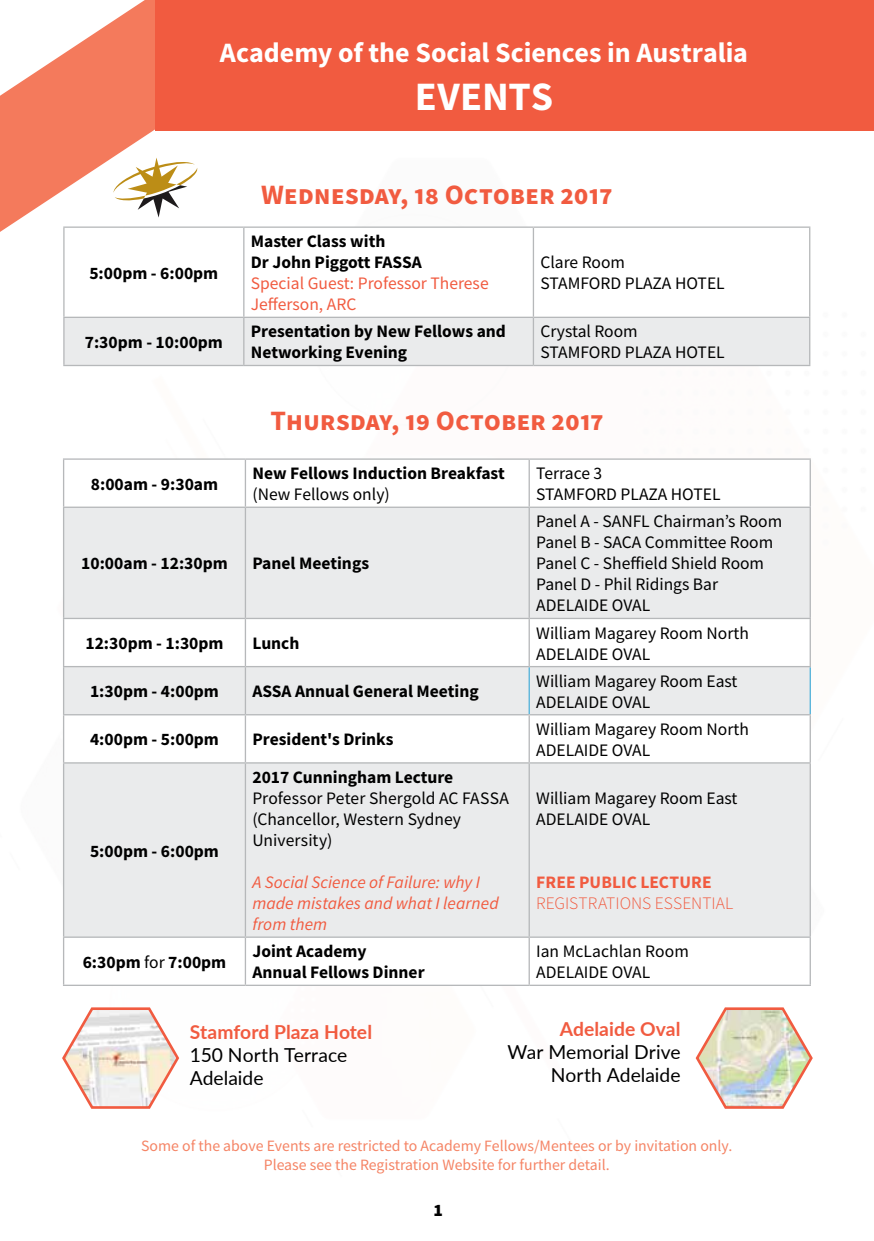
<style>
.page{position:relative;width:874px;height:1241px;background:#fff}
.page>*{position:absolute;margin:0;border:0;box-sizing:border-box;transform-origin:0 0}
.t1{font:700 40.25px "Source Sans Pro";letter-spacing:-.005em;color:#fff}
.t2{font:700 28px "Source Sans Pro";letter-spacing:-.005em;color:#f15b40}
.t3{font:700 28px "Source Sans Pro";letter-spacing:.005em;color:#fff}
.t4{font:19.25px/23.1px "Lato";letter-spacing:.005em;color:#000;text-align:right}
.t5{font:700 19.25px "Lato";letter-spacing:.005em;color:#f15b40}
.t6{font:17.5px/21px "Source Sans Pro";color:#000}
.t7{font:700 17.5px/21px "Source Sans Pro";color:#000}
.t8{font:italic 17.5px/21px "Source Sans Pro";color:#f15b40}
.t9{font:17.5px/21px "Source Sans Pro";color:#f15b40}
.t10{font:300 17.5px "Source Sans Pro";color:#f15b40}
.t11{font:700 17.5px "Source Sans Pro";letter-spacing:.01em;color:#f15b40}
.t12{font:900 17.5px "Source Sans Pro";color:#000}
.t13{font:15.75px/18.9px "Source Sans Pro";color:#f58465;text-align:center}
.s1{font-weight:400}
</style>
<div class="page">
<svg style="left:0;top:0;width:156px;height:367px"></svg>
<div style="left:155px;top:0;width:718px;height:131px;background:#f15b40"></div>
<svg style="left:65px;top:228px;width:180px;height:88px"></svg>
<div style="left:65px;top:318px;width:743px;height:47px;background:#eaebec"></div>
<hr style="left:244px;top:226px;width:289px;height:2px;background:#b6b8ba">
<hr style="left:533px;top:226px;width:277px;height:2px;background:#b6b8ba">
<hr style="left:532px;top:228px;width:2px;height:88px;background:#b6b8ba">
<hr style="left:808px;top:228px;width:2px;height:88px;background:#b6b8ba">
<hr style="left:63px;top:226px;width:181px;height:2px;background:#b6b8ba">
<hr style="left:63px;top:228px;width:2px;height:88px;background:#b6b8ba">
<hr style="left:243px;top:228px;width:1px;height:88px;background:#b6b8ba">
<hr style="left:63px;top:316px;width:181px;height:2px;background:#b6b8ba">
<hr style="left:63px;top:318px;width:2px;height:47px;background:#b6b8ba">
<hr style="left:244px;top:316px;width:289px;height:2px;background:#b6b8ba">
<hr style="left:243px;top:318px;width:1px;height:47px;background:#b6b8ba">
<hr style="left:533px;top:316px;width:277px;height:2px;background:#b6b8ba">
<hr style="left:532px;top:318px;width:2px;height:47px;background:#b6b8ba">
<hr style="left:808px;top:318px;width:2px;height:47px;background:#b6b8ba">
<hr style="left:63px;top:365px;width:181px;height:1px;background:#b6b8ba">
<hr style="left:244px;top:365px;width:289px;height:1px;background:#b6b8ba">
<hr style="left:533px;top:365px;width:277px;height:1px;background:#b6b8ba">
<svg style="left:113px;top:157px;width:85px;height:60px"></svg>
<svg style="left:246px;top:459px;width:563px;height:47px"></svg>
<svg style="left:64px;top:508px;width:745px;height:428px;fill:#eaebec"></svg>
<hr style="left:245px;top:458px;width:284px;height:1px;background:#b6b8ba">
<hr style="left:529px;top:458px;width:281px;height:1px;background:#b6b8ba">
<hr style="left:528px;top:459px;width:1px;height:47px;background:#b6b8ba">
<hr style="left:809px;top:459px;width:1px;height:47px;background:#b6b8ba">
<hr style="left:245px;top:506px;width:284px;height:2px;background:#b6b8ba">
<hr style="left:529px;top:506px;width:281px;height:2px;background:#b6b8ba">
<hr style="left:528px;top:508px;width:1px;height:109px;background:#b6b8ba">
<hr style="left:809px;top:508px;width:1px;height:109px;background:#b6b8ba">
<hr style="left:63px;top:458px;width:182px;height:1px;background:#b6b8ba">
<hr style="left:63px;top:459px;width:1px;height:47px;background:#b6b8ba">
<hr style="left:245px;top:459px;width:1px;height:47px;background:#b6b8ba">
<hr style="left:63px;top:506px;width:182px;height:2px;background:#b6b8ba">
<hr style="left:63px;top:508px;width:1px;height:109px;background:#b6b8ba">
<hr style="left:245px;top:508px;width:1px;height:109px;background:#b6b8ba">
<hr style="left:63px;top:667px;width:1px;height:47px;background:#b6b8ba">
<hr style="left:245px;top:667px;width:1px;height:47px;background:#b6b8ba">
<hr style="left:528px;top:667px;width:1px;height:47px;background:#53b2da">
<hr style="left:809px;top:667px;width:1px;height:47px;background:#53b2da">
<hr style="left:63px;top:714px;width:182px;height:1px;background:#b6b8ba">
<hr style="left:63px;top:715px;width:1px;height:47px;background:#b6b8ba">
<hr style="left:245px;top:714px;width:284px;height:1px;background:#b6b8ba">
<hr style="left:245px;top:715px;width:1px;height:47px;background:#b6b8ba">
<hr style="left:529px;top:714px;width:281px;height:1px;background:#b6b8ba">
<hr style="left:528px;top:715px;width:1px;height:47px;background:#b6b8ba">
<hr style="left:809px;top:715px;width:1px;height:47px;background:#b6b8ba">
<hr style="left:63px;top:617px;width:182px;height:2px;background:#b6b8ba">
<hr style="left:63px;top:619px;width:1px;height:47px;background:#b6b8ba">
<hr style="left:245px;top:617px;width:284px;height:2px;background:#b6b8ba">
<hr style="left:245px;top:619px;width:1px;height:47px;background:#b6b8ba">
<hr style="left:529px;top:617px;width:281px;height:2px;background:#b6b8ba">
<hr style="left:528px;top:619px;width:1px;height:47px;background:#b6b8ba">
<hr style="left:809px;top:619px;width:1px;height:47px;background:#b6b8ba">
<hr style="left:63px;top:666px;width:182px;height:1px;background:#b6b8ba">
<hr style="left:245px;top:666px;width:284px;height:1px;background:#b6b8ba">
<hr style="left:529px;top:666px;width:281px;height:1px;background:#b6b8ba">
<hr style="left:63px;top:762px;width:182px;height:1px;background:#b6b8ba">
<hr style="left:63px;top:763px;width:1px;height:173px;background:#b6b8ba">
<hr style="left:245px;top:762px;width:284px;height:1px;background:#b6b8ba">
<hr style="left:245px;top:763px;width:1px;height:173px;background:#b6b8ba">
<hr style="left:529px;top:762px;width:281px;height:1px;background:#b6b8ba">
<hr style="left:528px;top:763px;width:1px;height:173px;background:#b6b8ba">
<hr style="left:809px;top:763px;width:1px;height:173px;background:#b6b8ba">
<hr style="left:63px;top:936px;width:182px;height:1px;background:#b6b8ba">
<hr style="left:63px;top:937px;width:1px;height:47px;background:#b6b8ba">
<hr style="left:245px;top:936px;width:284px;height:1px;background:#b6b8ba">
<hr style="left:245px;top:937px;width:1px;height:47px;background:#b6b8ba">
<hr style="left:529px;top:936px;width:281px;height:1px;background:#b6b8ba">
<hr style="left:528px;top:937px;width:1px;height:47px;background:#b6b8ba">
<hr style="left:809px;top:937px;width:1px;height:47px;background:#b6b8ba">
<hr style="left:63px;top:984px;width:182px;height:1px;background:#b6b8ba">
<hr style="left:245px;top:984px;width:284px;height:1px;background:#b6b8ba">
<hr style="left:529px;top:984px;width:281px;height:1px;background:#b6b8ba">
<svg style="left:695px;top:1007px;width:118px;height:102px"></svg>
<svg style="left:62px;top:1007px;width:118px;height:102px"></svg>
<h2 class="t3" style="left:220px;top:33px;width:529px">Academy of the Social Sciences in Australia</h2>
<h1 class="t1" style="left:414px;top:69px;width:140px">EVENTS</h1>
<p class="t7" style="left:89px;top:262px;width:130px">5:00pm - 6:00pm</p>
<h2 class="t2" style="left:261px;top:176px;width:352px">Wednesday, 18 October 2017</h2>
<p class="t7" style="left:251px;top:231px;width:172px">Master Class with<br>Dr John Piggott FASSA</p>
<p class="t9" style="left:251px;top:273px;width:239px">Special Guest: Professor Therese<br>Jefferson, ARC</p>
<p class="t6" style="left:540px;top:252px;width:186px">Clare Room<br>STAMFORD PLAZA HOTEL</p>
<p class="t7" style="left:85px;top:331px;width:140px">7:30pm - 10:00pm</p>
<p class="t7" style="left:251px;top:321px;width:256px">Presentation by New Fellows and<br>Networking Evening</p>
<p class="t6" style="left:540px;top:321px;width:186px">Crystal Room<br>STAMFORD PLAZA HOTEL</p>
<p class="t7" style="left:91px;top:473px;width:129px">8:00am - 9:30am</p>
<h2 class="t2" style="left:270px;top:402px;width:334px">Thursday, 19 October 2017</h2>
<p class="t7" style="left:252px;top:462px;width:254px">New Fellows Induction Breakfast</p>
<p class="t6" style="left:252px;top:484px;width:139px">(New Fellows only)</p>
<p class="t6" style="left:536px;top:463px;width:186px">Terrace 3<br>STAMFORD PLAZA HOTEL</p>
<p class="t7" style="left:81px;top:552px;width:148px">10:00am - 12:30pm</p>
<p class="t7" style="left:252px;top:552px;width:118px">Panel Meetings</p>
<p class="t6" style="left:536px;top:511px;width:247px">Panel A - SANFL Chairman’s Room<br>Panel B - SACA Committee Room<br>Panel C - Sheffield Shield Room<br>Panel D - Phil Ridings Bar<br>ADELAIDE OVAL</p>
<p class="t7" style="left:85px;top:632px;width:140px">12:30pm - 1:30pm</p>
<p class="t7" style="left:252px;top:632px;width:49px">Lunch</p>
<p class="t6" style="left:536px;top:622px;width:214px">William Magarey Room North<br>ADELAIDE OVAL</p>
<p class="t7" style="left:90px;top:680px;width:130px">1:30pm - 4:00pm</p>
<p class="t7" style="left:252px;top:680px;width:228px">ASSA Annual General Meeting</p>
<p class="t6" style="left:536px;top:670px;width:203px">William Magarey Room East<br>ADELAIDE OVAL</p>
<p class="t7" style="left:90px;top:728px;width:130px">4:00pm - 5:00pm</p>
<p class="t7" style="left:252px;top:728px;width:143px">President's Drinks</p>
<p class="t6" style="left:536px;top:718px;width:214px">William Magarey Room North<br>ADELAIDE OVAL</p>
<p class="t7" style="left:90px;top:839px;width:130px">5:00pm - 6:00pm</p>
<p class="t7" style="left:252px;top:766px;width:202px">2017 Cunningham Lecture</p>
<p class="t6" style="left:252px;top:787px;width:258px">Professor Peter Shergold AC FASSA (Chancellor, Western Sydney<br>University)</p>
<p class="t8" style="left:252px;top:871px;width:248px">A Social Science of Failure: why I made mistakes and what I learned from them</p>
<p class="t6" style="left:536px;top:787px;width:203px">William Magarey Room East<br>ADELAIDE OVAL</p>
<p class="t11" style="left:536px;top:870px;width:177px">FREE PUBLIC LECTURE</p>
<p class="t10" style="left:536px;top:892px;width:199px">REGISTRATIONS ESSENTIAL</p>
<p class="t7" style="left:83px;top:951px;width:145px">6:30pm <span class="s1">for</span> 7:00pm</p>
<p class="t7" style="left:252px;top:940px;width:174px">Joint Academy<br>Annual Fellows Dinner</p>
<p class="t6" style="left:536px;top:940px;width:154px">Ian McLachlan Room<br>ADELAIDE OVAL</p>
<p class="t5" style="left:190px;top:1017px;width:184px">Stamford Plaza Hotel</p>
<p class="t4" style="left:190px;top:1042px;width:159px;text-align:left">150 North Terrace<br>Adelaide</p>
<p class="t5" style="left:559px;top:1014px;width:122px">Adelaide Oval</p>
<p class="t4" style="left:507px;top:1039px;width:174px">War Memorial Drive<br>North Adelaide</p>
<p class="t13" style="left:141px;top:1136px;width:592px">Some of the above Events are restricted to Academy Fellows/Mentees or by invitation only.<br>Please see the Registration Website for further detail.</p>
<p class="t12" style="left:433px;top:1197px;width:11px">1</p>
</div>
